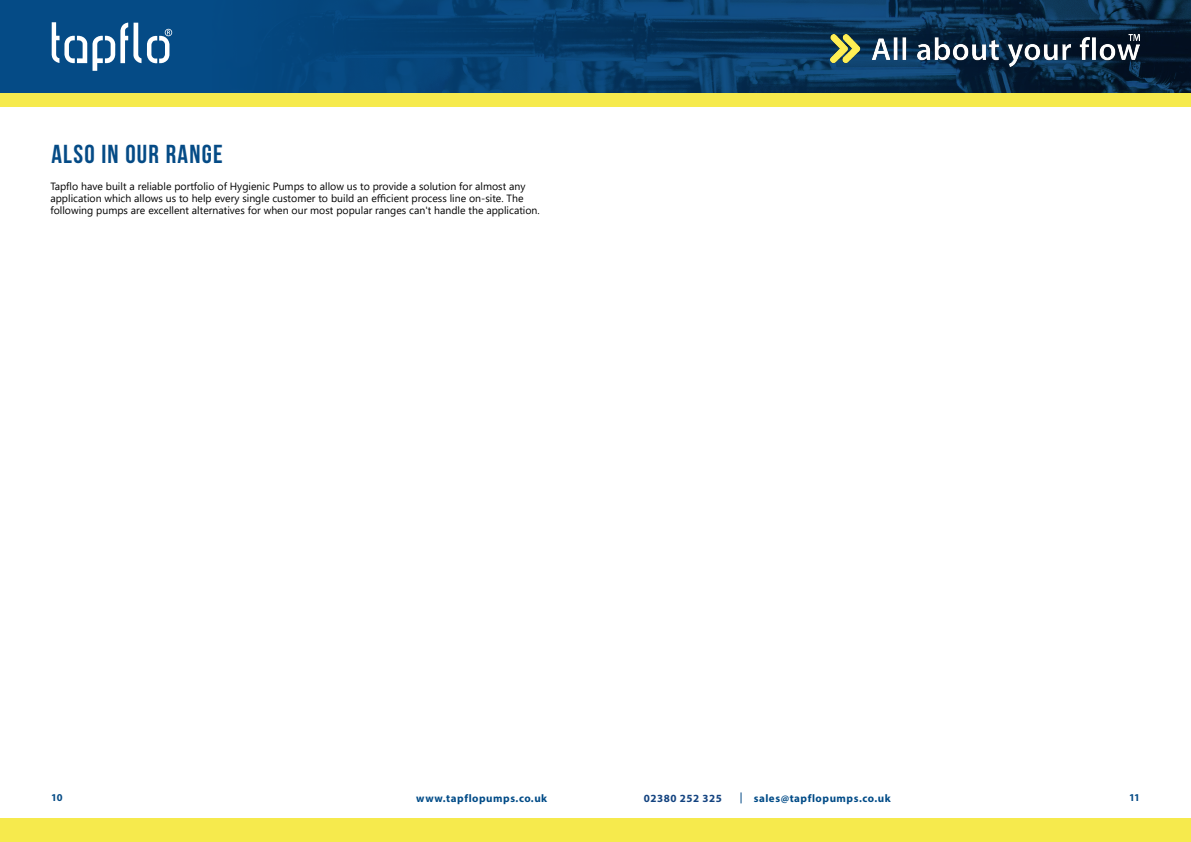
<style>
.page{position:relative;width:1191px;height:842px;background:#fff}
.page>*{position:absolute;margin:0;border:0;box-sizing:border-box;transform-origin:0 0}
.t1{font:700 26px "Bebas Neue";letter-spacing:.05em;color:#054b86}
.t2{font:700 11px "Myriad Pro";letter-spacing:.05em;color:#004b87}
.t3{font:700 11px "Myriad Pro";letter-spacing:.05em;color:#134380}
.t4{font:10.5px/12px "Segoe UI";color:#000}
.t5{font:700 10.5px "Myriad Pro";color:#054b86}
</style>
<div class="page">
<svg style="left:1144px;top:0;width:47px;height:93px;background:#071c31"></svg>
<svg style="left:0;top:0;width:1144px;height:93px;background:#083f6e"></svg>
<div style="left:0;top:93px;width:1191px;height:14px;background:#f6ea4d"></div>
<div style="left:0;top:818px;width:1191px;height:24px;background:#f6ea4d"></div>
<img style="left:830px;top:34px;width:310px;height:33px">
<svg style="left:51px;top:22px;width:121px;height:49px"></svg>
<h1 class="t1" style="left:51px;top:140px;width:173px">ALSO IN OUR RANGE</h1>
<p class="t4" style="left:50px;top:179px;width:491px">Tapflo have built a reliable portfolio of Hygienic Pumps to allow us to provide a solution for almost any application which allows us to help every single customer to build an efficient process line on-site. The following pumps are excellent alternatives for when our most popular ranges can't handle the application.</p>
<p class="t5" style="left:51px;top:790px;width:13px">10</p>
<p class="t2" style="left:416px;top:791px;width:132px">www.tapflopumps.co.uk</p>
<p class="t3" style="left:643px;top:791px;width:80px">02380 252 325</p>
<p class="t2" style="left:753px;top:791px;width:138px">sales@tapflopumps.co.uk</p>
<p class="t5" style="left:1129px;top:790px;width:12px">11</p>
</div>
